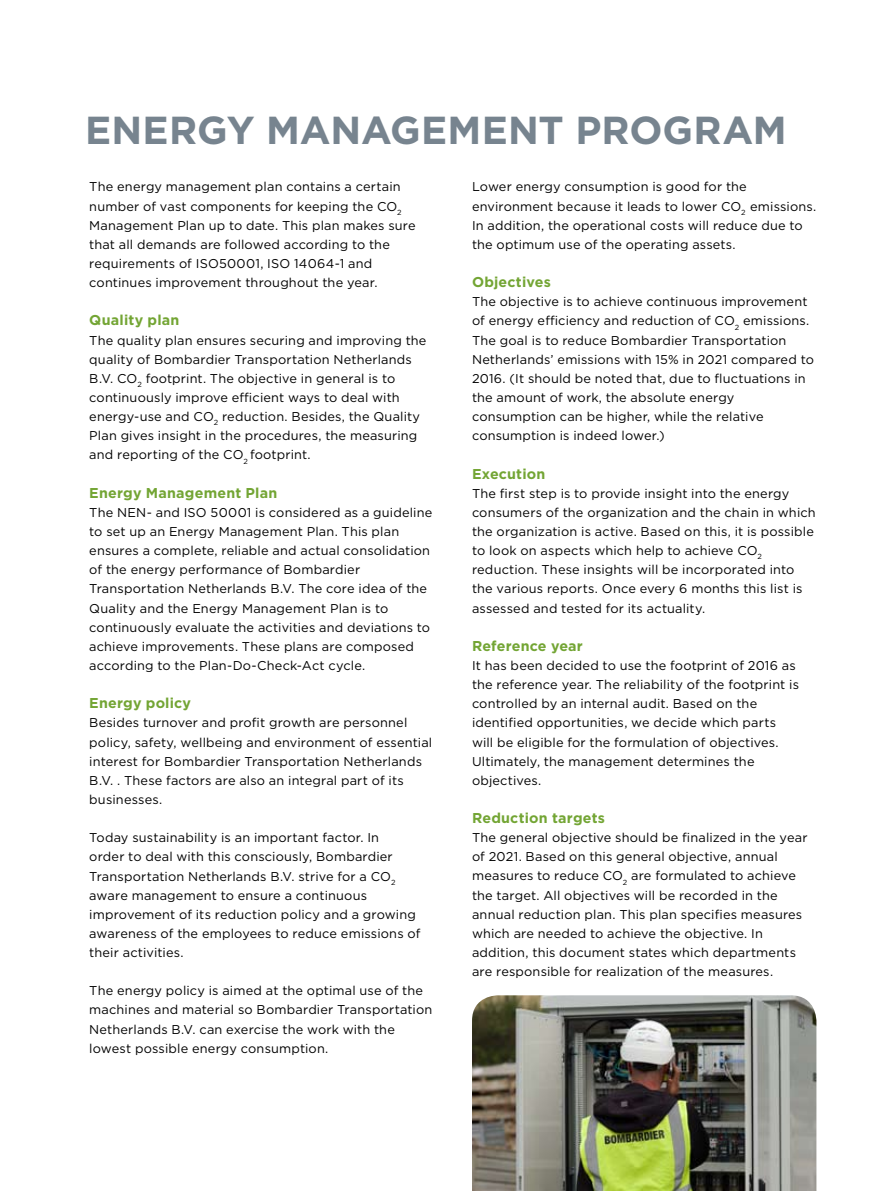
<style>
.page{position:relative;width:893px;height:1191px;background:#fff}
.page>*{position:absolute;margin:0;border:0;box-sizing:border-box;transform-origin:0 0}
.t1{font:700 39px "Gotham";color:#77848f}
.t2{font:700 14.25px "Gotham";letter-spacing:.015em;color:#73a534}
.t3{font:12.75px/19.2px "Gotham";letter-spacing:.015em;color:#000}
</style>
<div class="page">
<img style="left:472px;top:995px;width:344px;height:196px">
<h1 class="t1" style="left:85px;top:104px;width:548px">ENERGY MANAGEMENT Program</h1>
<p class="t3" style="left:89px;top:177px;width:328px">The energy management plan contains a certain number of vast components for keeping the CO<sub>2<br></sub>Management Plan up to date. This plan makes sure that all demands are followed according to the requirements of ISO50001, ISO 14064-1 and continues improvement throughout the year.</p>
<p class="t2" style="left:89px;top:311px;width:92px">Quality plan</p>
<p class="t3" style="left:89px;top:330px;width:339px">The quality plan ensures securing and improving the quality of Bombardier Transportation Netherlands B.V. CO<sub>2</sub> footprint. The objective in general is to continuously improve efficient ways to deal with energy-use and CO<sub>2</sub> reduction. Besides, the Quality Plan gives insight in the procedures, the measuring and reporting of the CO<sub>2</sub> footprint.</p>
<p class="t2" style="left:89px;top:483px;width:190px">Energy Management Plan</p>
<p class="t3" style="left:89px;top:502px;width:345px">The NEN- and ISO 50001 is considered as a guideline to set up an Energy Management Plan. This plan ensures a complete, reliable and actual consolidation of the energy performance of Bombardier Transportation Netherlands B.V. The core idea of the Quality and the Energy Management Plan is to continuously evaluate the activities and deviations to achieve improvements. These plans are composed according to the Plan-Do-Check-Act cycle.</p>
<p class="t2" style="left:89px;top:693px;width:103px">Energy policy</p>
<p class="t3" style="left:89px;top:713px;width:344px">Besides turnover and profit growth are personnel policy, safety, wellbeing and environment of essential interest for Bombardier Transportation Netherlands B.V. . These factors are also an integral part of its businesses.</p>
<p class="t3" style="left:89px;top:828px;width:333px">Today sustainability is an important factor. In<br>order to deal with this consciously, Bombardier Transportation Netherlands B.V. strive for a CO<sub>2 </sub>aware management to ensure a continuous improvement of its reduction policy and a growing awareness of the employees to reduce emissions of their activities.</p>
<p class="t3" style="left:89px;top:981px;width:345px">The energy policy is aimed at the optimal use of the machines and material so Bombardier Transportation Netherlands B.V. can exercise the work with the lowest possible energy consumption.</p>
<p class="t3" style="left:472px;top:177px;width:346px">Lower energy consumption is good for the environment because it leads to lower CO<sub>2</sub> emissions.<br>In addition, the operational costs will reduce due to the optimum use of the operating assets.</p>
<p class="t2" style="left:472px;top:273px;width:80px">Objectives</p>
<p class="t3" style="left:472px;top:292px;width:343px">The objective is to achieve continuous improvement of energy efficiency and reduction of CO<sub>2</sub> emissions.<br>The goal is to reduce Bombardier Transportation Netherlands’ emissions with 15% in 2021 compared to 2016. (It should be noted that, due to fluctuations in the amount of work, the absolute energy consumption can be higher, while the relative consumption is indeed lower.)</p>
<p class="t2" style="left:472px;top:464px;width:75px">Execution</p>
<p class="t3" style="left:472px;top:483px;width:345px">The first step is to provide insight into the energy consumers of the organization and the chain in which the organization is active. Based on this, it is possible to look on aspects which help to achieve CO<sub>2 </sub>reduction. These insights will be incorporated into the various reports. Once every 6 months this list is assessed and tested for its actuality.</p>
<p class="t2" style="left:472px;top:636px;width:112px">Reference year</p>
<p class="t3" style="left:472px;top:655px;width:329px">It has been decided to use the footprint of 2016 as the reference year. The reliability of the footprint is controlled by an internal audit. Based on the identified opportunities, we decide which parts will be eligible for the formulation of objectives.<br>Ultimately, the management determines the objectives.</p>
<p class="t2" style="left:472px;top:808px;width:135px">Reduction targets</p>
<p class="t3" style="left:472px;top:828px;width:337px">The general objective should be finalized in the year of 2021. Based on this general objective, annual measures to reduce CO<sub>2</sub> are formulated to achieve the target. All objectives will be recorded in the annual reduction plan. This plan specifies measures which are needed to achieve the objective. In addition, this document states which departments are responsible for realization of the measures.</p>
</div>
